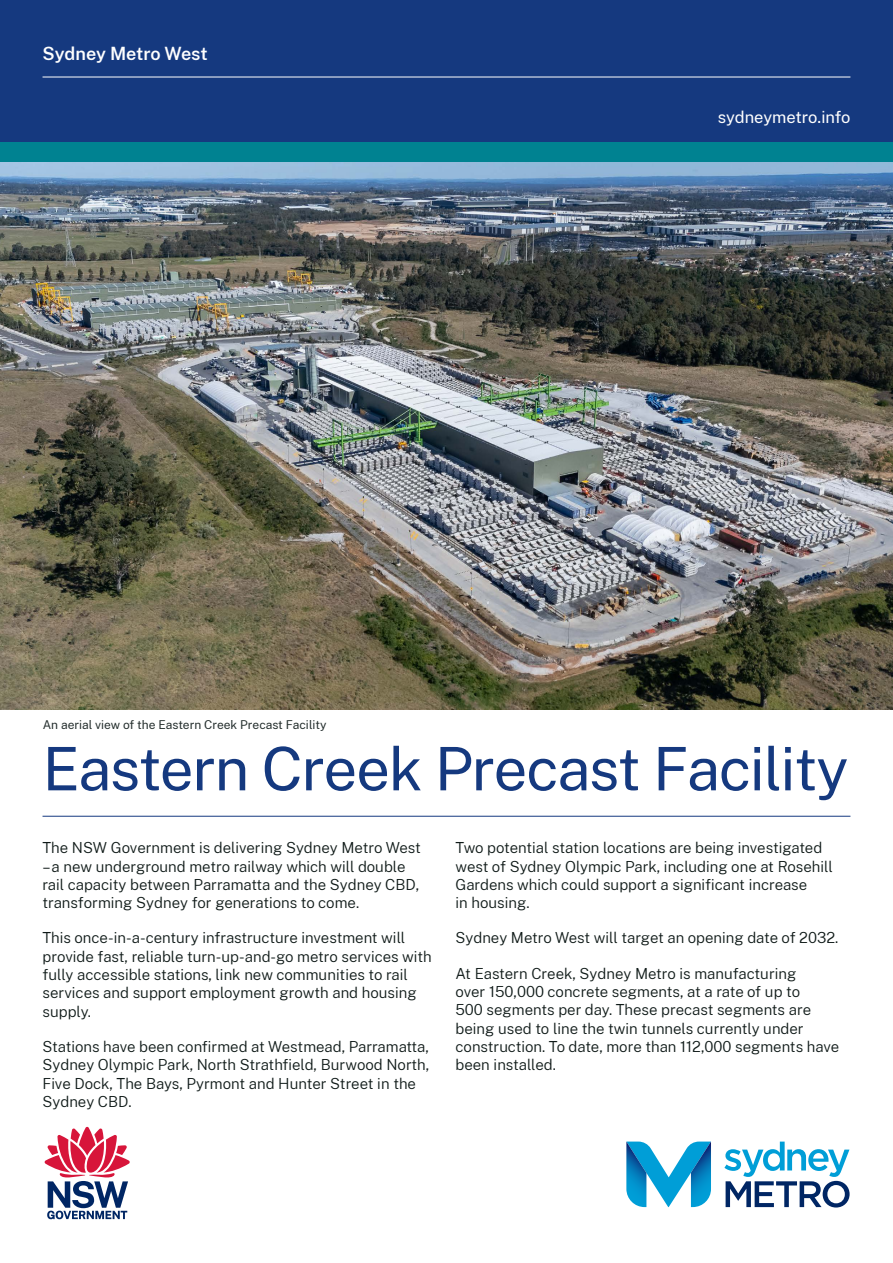
<style>
.page{position:relative;width:893px;height:1263px;background:#fff}
.page>*{position:absolute;margin:0;border:0;box-sizing:border-box;transform-origin:0 0}
.Client_heading_1_H1__with_line{font:60px "Public Sans";letter-spacing:-.025em;color:#15397f}
.t1{font:600 18px "Public Sans";letter-spacing:-.005em;color:#fff}
.t2{font:16.5px "Public Sans";color:#fff}
.Body{font:300 15px/18.3px "Public Sans";color:#0f1a18}
.t3{font:12px "Public Sans";color:#252f2e}
</style>
<div class="page">
<svg style="left:45px;top:1127px;width:85px;height:92px"></svg>
<svg style="left:724px;top:1141px;width:126px;height:66px"></svg>
<svg style="left:626px;top:1141px;width:85px;height:66px"></svg>
<div style="left:0;top:141px;width:893px;height:22px;background:#008291"></div>
<div style="left:0;top:0;width:893px;height:141px;background:#15397f"></div>
<hr style="left:43px;top:77px;width:807px;height:1px;background:#fff">
<hr style="left:43px;top:816px;width:807px;height:1px;background:#15397f">
<img style="left:0;top:163px;width:893px;height:546px">
<p class="t1" style="left:43px;top:40px;width:167px">Sydney Metro West</p>
<p class="t3" style="left:43px;top:716px;width:285px">An aerial view of the Eastern Creek Precast Facility</p>
<p class="t2" style="left:718px;top:105px;width:134px">sydneymetro.info</p>
<p class="Client_heading_1_H1__with_line" style="left:43px;top:726px;width:807px">Eastern Creek Precast Facility</p>
<p class="Body" style="left:43px;top:838px;width:380px">The NSW Government is delivering Sydney Metro West</p>
<p class="Body" style="left:43px;top:856px;width:378px">– a new underground metro railway which will double rail capacity between Parramatta and the Sydney CBD, transforming Sydney for generations to come.</p>
<p class="Body" style="left:43px;top:928px;width:391px">This once-in-a-century infrastructure investment will provide fast, reliable turn-up-and-go metro services with fully accessible stations, link new communities to rail services and support employment growth and housing supply.</p>
<p class="Body" style="left:43px;top:1037px;width:388px">Stations have been confirmed at Westmead, Parramatta, Sydney Olympic Park, North Strathfield, Burwood North, Five Dock, The Bays, Pyrmont and Hunter Street in the Sydney CBD.</p>
<p class="Body" style="left:455px;top:838px;width:379px">Two potential station locations are being investigated west of Sydney Olympic Park, including one at Rosehill Gardens which could support a significant increase<br>in housing.</p>
<p class="Body" style="left:455px;top:928px;width:384px">Sydney Metro West will target an opening date of 2032.</p>
<p class="Body" style="left:455px;top:963px;width:385px">At Eastern Creek, Sydney Metro is manufacturing<br>over 150,000 concrete segments, at a rate of up to<br>500 segments per day. These precast segments are being used to line the twin tunnels currently under construction. To date, more than 112,000 segments have been installed.</p>
</div>
